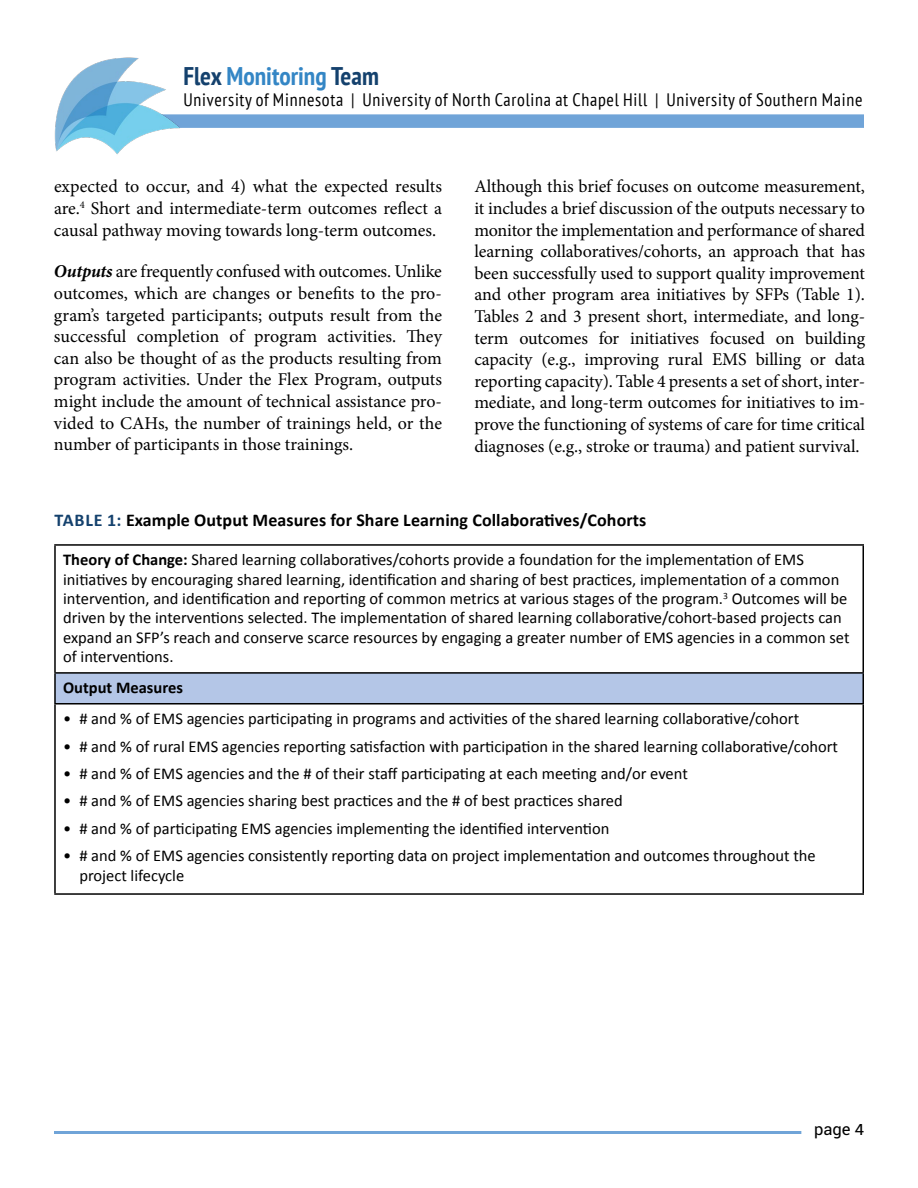
<style>
.page{position:relative;width:918px;height:1188px;background:#fff}
.page>*{position:absolute;margin:0;border:0;box-sizing:border-box;transform-origin:0 0}
.t1{font:700 condensed 25.5px "PT Sans";color:#3486c5}
.t2{font:18px/21.6px "Minion Pro";letter-spacing:-.005em;color:#000;text-align:justify}
.t3{font:condensed 18px "PT Sans";letter-spacing:.04em;color:#000}
.t4{font:700 18px "Calibri";letter-spacing:.005em;color:#000}
.t5{font:16.5px/19.2px "Calibri";color:#000}
.t6{font:700 16.5px "Calibri";color:#000}
.t7{font:16.5px "Roboto";color:#000}
.s1{color:#14416d}
.s2{font-weight:700;font-style:italic}
.s3{font-weight:700}
</style>
<div class="page">
<hr style="left:54px;top:1131px;width:747px;height:3px;background:#70a4d8">
<div style="left:88px;top:114px;width:776px;height:14px;background:#70a4d8"></div>
<img style="left:54px;top:57px;width:127px;height:98px">
<div style="left:55px;top:673px;width:808px;height:31px;background:#b4c6e7"></div>
<hr style="left:54px;top:544px;width:810px;height:2px;background:#000">
<hr style="left:54px;top:546px;width:2px;height:126px;background:#000">
<hr style="left:862px;top:546px;width:2px;height:126px;background:#000">
<hr style="left:54px;top:672px;width:810px;height:2px;background:#000">
<hr style="left:54px;top:674px;width:2px;height:29px;background:#000">
<hr style="left:862px;top:674px;width:2px;height:29px;background:#000">
<hr style="left:54px;top:703px;width:810px;height:2px;background:#000">
<hr style="left:54px;top:705px;width:2px;height:188px;background:#000">
<hr style="left:862px;top:705px;width:2px;height:188px;background:#000">
<hr style="left:54px;top:893px;width:810px;height:2px;background:#000">
<h1 class="t1" style="left:183px;top:59px;width:197px"><span class="s1">Flex</span> Monitoring <span class="s1">Team</span></h1>
<p class="t3" style="left:183px;top:88px;width:681px">University of Minnesota | University of North Carolina at Chapel Hill | University of Southern Maine</p>
<p class="t2" style="left:54px;top:176px;width:390px">expected to occur, and 4) what the expected results are.<sup>4</sup> Short and intermediate-term outcomes reflect a causal pathway moving towards long-term outcomes.</p>
<p class="t2" style="left:54px;top:261px;width:390px"><span class="s2">Outputs</span> are frequently confused with outcomes. Unlike outcomes, which are changes or benefits to the pro&shy;gram’s targeted participants; outputs result from the successful completion of program activities. They can also be thought of as the products resulting from program activities. Under the Flex Program, outputs might include the amount of technical assistance pro&shy;vided to CAHs, the number of trainings held, or the number of participants in those trainings.</p>
<p class="t2" style="left:474px;top:176px;width:392px">Although this brief focuses on outcome measurement, it includes a brief discussion of the outputs necessary to monitor the implementation and performance of shared learning collaboratives/cohorts, an approach that has been successfully used to support quality improvement and other program area initiatives by SFPs (Table 1).<br>Tables 2 and 3 present short, intermediate, and long&shy;term outcomes for initiatives focused on building capacity (e.g., improving rural EMS billing or data reporting capacity). Table 4 presents a set of short, inter&shy;mediate, and long-term outcomes for initiatives to im&shy;prove the functioning of systems of care for time critical diagnoses (e.g., stroke or trauma) and patient survival.</p>
<p class="t4" style="left:55px;top:509px;width:593px"><span class="s1">TABLE 1:</span> Example Output Measures for Share Learning Collaboratives/Cohorts</p>
<p class="t5" style="left:63px;top:550px;width:788px"><span class="s3">Theory of Change:</span> Shared learning collaboratives/cohorts provide a foundation for the implementation of EMS initiatives by encouraging shared learning, identification and sharing of best practices, implementation of a common intervention, and identification and reporting of common metrics at various stages of the program.<sup>3</sup> Outcomes will be driven by the interventions selected. The implementation of shared learning collaborative/cohort-based projects can expand an SFP’s reach and conserve scarce resources by engaging a greater number of EMS agencies in a common set of interventions.</p>
<p class="t6" style="left:63px;top:677px;width:121px">Output Measures</p>
<p class="t5" style="left:63px;top:709px;width:738px">• # and % of EMS agencies participating in programs and activities of the shared learning collaborative/cohort</p>
<p class="t5" style="left:63px;top:737px;width:776px">• # and % of rural EMS agencies reporting satisfaction with participation in the shared learning collaborative/cohort</p>
<p class="t5" style="left:63px;top:764px;width:626px">• # and % of EMS agencies and the # of their staff participating at each meeting and/or event</p>
<p class="t5" style="left:63px;top:791px;width:561px">• # and % of EMS agencies sharing best practices and the # of best practices shared</p>
<p class="t5" style="left:63px;top:819px;width:548px">• # and % of participating EMS agencies implementing the identified intervention</p>
<p class="t5" style="left:79px;top:846px;width:738px;line-height:19.8px;text-indent:-16px">• # and % of EMS agencies consistently reporting data on project implementation and outcomes throughout the project lifecycle</p>
<p class="t7" style="left:814px;top:1118px;width:51px">page 4</p>
</div>
